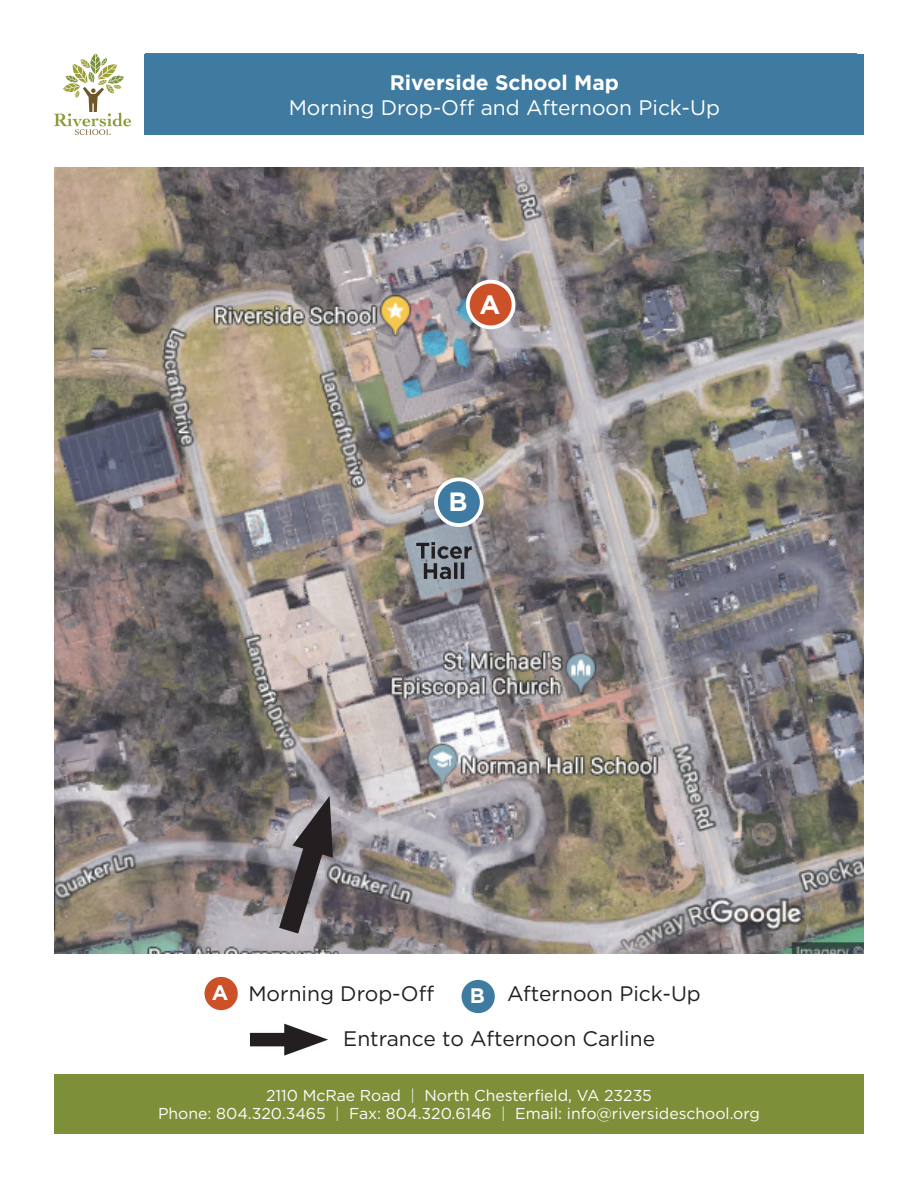
<style>
.page{position:relative;width:918px;height:1188px;background:#fff}
.page>*{position:absolute;margin:0;border:0;box-sizing:border-box;transform-origin:0 0}
.t1{font:700 26.4px "Gotham";color:#fff}
.t2{font:21px/44.7px "Gotham";color:#231f20}
.t3{font:21px "Gotham";color:#fff}
.t4{font:700 21px "Gotham";color:#fff}
.t5{font:15.75px/18.9px "Gotham";color:#fff;text-align:center}
.s1{font-weight:700;color:#fff}
.s2{font-weight:300}
</style>
<div class="page">
<div style="left:145px;top:54px;width:719px;height:81px;background:#3f7aa0"></div>
<svg style="left:54px;top:53px;width:77px;height:82px"></svg>
<img style="left:54px;top:167px;width:810px;height:787px">
<div style="left:468px;top:282px;width:46px;height:45px;background:#cc5128;border-radius:50%"></div>
<div style="left:466px;top:280px;width:49px;height:49px;border:4px solid #fff;border-radius:50%"></div>
<div style="left:436px;top:479px;width:46px;height:46px;background:#3f7aa0;border-radius:50%"></div>
<div style="left:434px;top:477px;width:50px;height:50px;border:4px solid #fff;border-radius:50%"></div>
<svg style="left:264px;top:796px;width:80px;height:158px;background:#7c777a"></svg>
<div style="left:203px;top:975px;width:36px;height:37px;background:#cc5128;border-radius:50%"></div>
<div style="left:201px;top:974px;width:40px;height:39px;border:3px solid #fff;border-radius:50%"></div>
<div style="left:250px;top:1033px;width:52px;height:13px;background:#231f20"></div>
<svg style="left:284px;top:1024px;width:44px;height:32px"></svg>
<div style="left:460px;top:978px;width:36px;height:37px;background:#3f7aa0;border-radius:50%"></div>
<div style="left:459px;top:977px;width:39px;height:39px;border:3px solid #fff;border-radius:50%"></div>
<svg style="left:416px;top:542px;width:56px;height:37px;background:#727981"></svg>
<div style="left:54px;top:1075px;width:810px;height:59px;background:#7d8f39"></div>
<h2 class="t4" style="left:390px;top:69px;width:231px">Riverside School Map</h2>
<h2 class="t3" style="left:289px;top:95px;width:433px">Morning Drop-Off and Afternoon Pick-Up</h2>
<h1 class="t1" style="left:480px;top:287px;width:22px">A</h1>
<h1 class="t1" style="left:449px;top:484px;width:21px">B</h1>
<h2 class="t2" style="left:470px;top:971px;width:233px"><span class="s1">B</span> Afternoon Pick-Up</h2>
<h2 class="t2" style="left:343px;top:971px;width:313px;text-indent:-131px"><span class="s1">A</span> Morning Drop-Off<br>Entrance to Afternoon Carline</h2>
<p class="t5" style="left:158px;top:1085px;width:603px">2110 McRae Road <span class="s2">|</span> North Chesterfield, VA 23235<br>Phone: 804.320.3465 <span class="s2">|</span> Fax: 804.320.6146 <span class="s2">|</span> Email: info@riversideschool.org</p>
</div>
